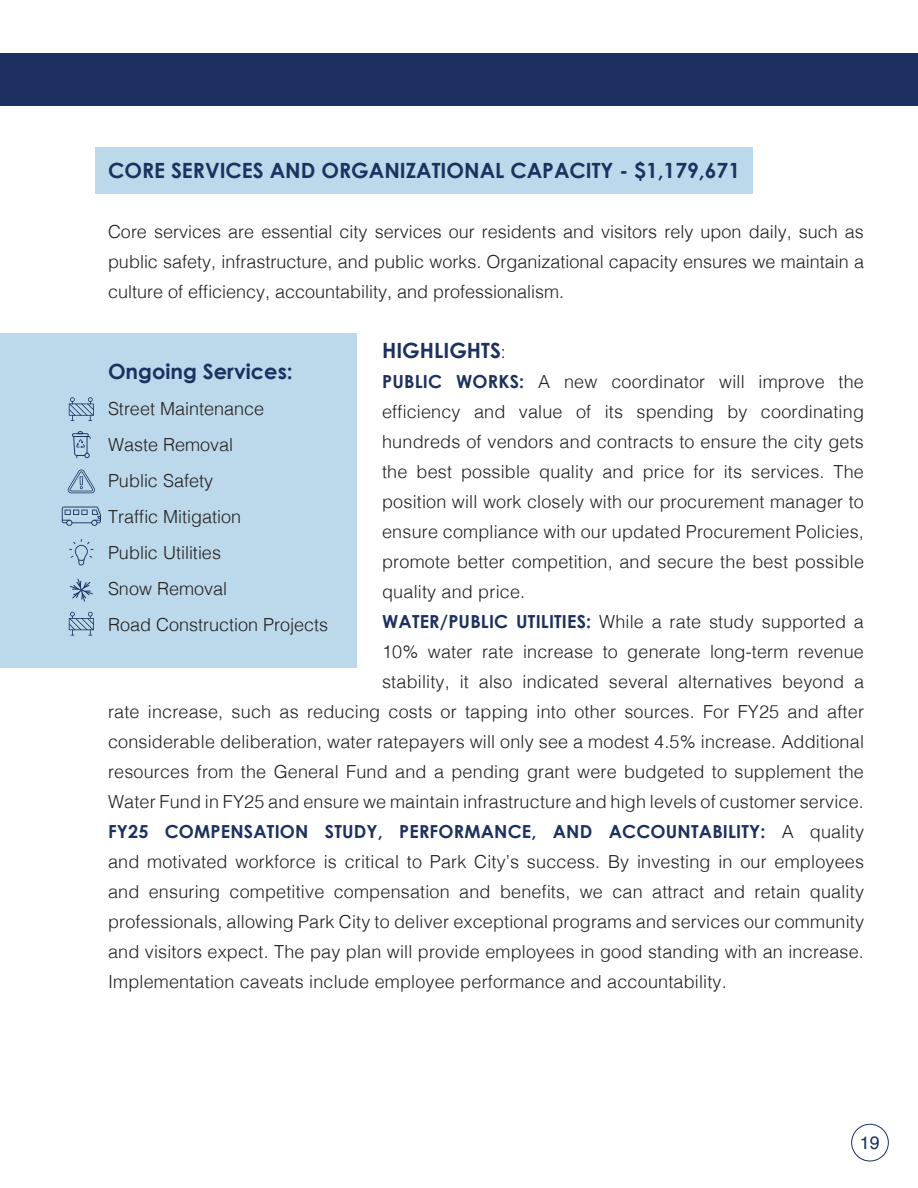
<style>
.page{position:relative;width:918px;height:1188px;background:#fff}
.page>*{position:absolute;margin:0;border:0;box-sizing:border-box;transform-origin:0 0}
.t1{font:700 21px "Century Gothic";color:#1c3160}
.t2{font:300 18px/30px "Helvetica";letter-spacing:.01em;color:#231f20;text-align:justify}
.t3{font:18px "Helvetica";color:#1c3160}
.s1{font-family:"Helvetica";font-weight:300;font-size:18px;color:#231f20}
.s2{font-family:"Century Gothic";font-weight:700;color:#1c3160}
</style>
<div class="page">
<div style="left:0;top:333px;width:356px;height:335px;background:#bbd9ea"></div>
<div style="left:0;top:53px;width:918px;height:53px;background:#1c3160"></div>
<div style="left:851px;top:1124px;width:38px;height:37px;border:1px solid #1c3160;border-radius:50%"></div>
<svg style="left:69px;top:612px;width:25px;height:24px"></svg>
<svg style="left:70px;top:578px;width:23px;height:24px"></svg>
<div style="left:95px;top:148px;width:658px;height:46px;background:#bbd9ea"></div>
<svg style="left:69px;top:397px;width:25px;height:24px"></svg>
<hr style="left:72px;top:433px;width:17px;height:4px;background:#263c69;border-radius:2px">
<svg style="left:73px;top:431px;width:18px;height:27px"></svg>
<svg style="left:68px;top:470px;width:27px;height:23px"></svg>
<svg style="left:62px;top:507px;width:39px;height:19px"></svg>
<svg style="left:69px;top:539px;width:25px;height:27px"></svg>
<p class="t1" style="left:108px;top:157px;width:634px">CORE SERVICES AND ORGANIZATIONAL CAPACITY - $1,179,671</p>
<p class="t2" style="left:108px;top:215px;width:758px">Core services are essential city services our residents and visitors rely upon daily, such as public safety, infrastructure, and public works. Organizational capacity ensures we maintain a culture of efficiency, accountability, and professionalism.</p>
<p class="t1" style="left:382px;top:337px;width:125px">HIGHLIGHTS<span class="s1">:</span></p>
<p class="t2" style="left:382px;top:365px;width:483px"><span class="s2">PUBLIC WORKS:</span> A new coordinator will improve the efficiency and value of its spending by coordinating hundreds of vendors and contracts to ensure the city gets the best possible quality and price for its services. The position will work closely with our procurement manager to ensure compliance with our updated Procurement Policies, promote better competition, and secure the best possible quality and price.</p>
<p class="t2" style="left:108px;top:605px;width:758px;text-align:right"><span class="s2">WATER/PUBLIC UTILITIES:</span> While a rate study supported a<br>10% water rate increase to generate long-term revenue<br>stability, it also indicated several alternatives beyond a<br>rate increase, such as reducing costs or tapping into other sources. For FY25 and after considerable deliberation, water ratepayers will only see a modest 4.5% increase. Additional resources from the General Fund and a pending grant were budgeted to supplement the Water Fund in FY25 and ensure we maintain infrastructure and high levels of customer service.</p>
<p class="t2" style="left:108px;top:815px;width:758px"><span class="s2">FY25 COMPENSATION STUDY, PERFORMANCE, AND ACCOUNTABILITY:</span> A quality and motivated workforce is critical to Park City’s success. By investing in our employees and ensuring competitive compensation and benefits, we can attract and retain quality professionals, allowing Park City to deliver exceptional programs and services our community and visitors expect. The pay plan will provide employees in good standing with an increase.<br>Implementation caveats include employee performance and accountability.</p>
<p class="t1" style="left:108px;top:358px;width:186px">Ongoing Services:</p>
<p class="t2" style="left:108px;top:392px;width:158px">Street Maintenance</p>
<p class="t2" style="left:108px;top:428px;width:127px">Waste Removal</p>
<p class="t2" style="left:108px;top:464px;width:107px">Public Safety</p>
<p class="t2" style="left:108px;top:500px;width:135px">Traffic Mitigation</p>
<p class="t2" style="left:108px;top:536px;width:115px">Public Utilities</p>
<p class="t2" style="left:108px;top:572px;width:121px">Snow Removal</p>
<p class="t2" style="left:108px;top:608px;width:222px">Road Construction Projects</p>
<p class="t3" style="left:860px;top:1129px;width:22px">19</p>
</div>
